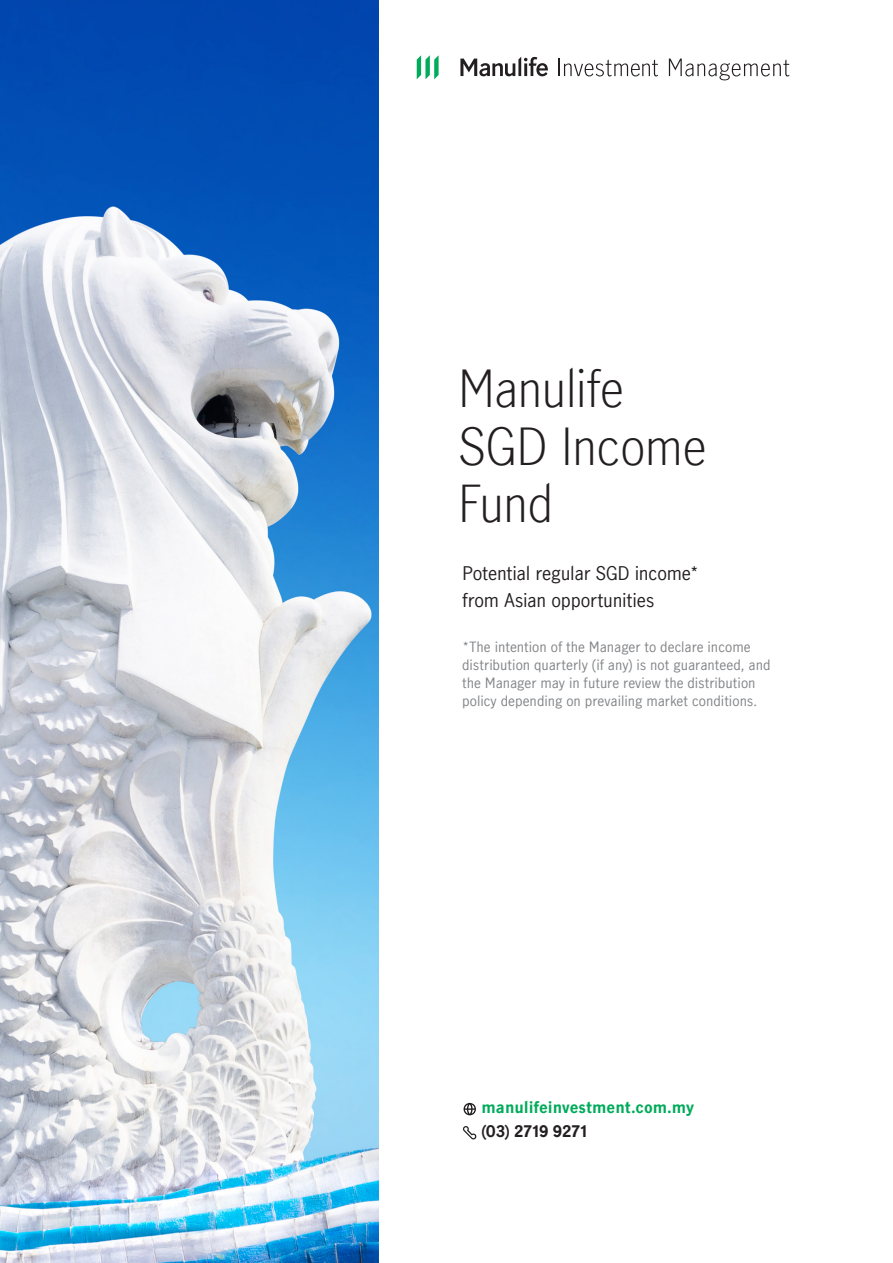
<style>
.page{position:relative;width:893px;height:1263px;background:#fff}
.page>*{position:absolute;margin:0;border:0;box-sizing:border-box;transform-origin:0 0}
.t1{font:300 48px/57.6px "Manulife JH Sans";letter-spacing:-.015em;color:#231f20}
.t2{font:18px/27px "Manulife JH Sans";letter-spacing:-.01em;color:#231f20}
.t3{font:700 15px "Manulife JH Sans";color:#00ab5b}
.t4{font:700 15px "Manulife JH Sans";letter-spacing:-.01em;color:#231f20}
.t5{font:13.5px/18px "Manulife JH Sans";color:#808285}
</style>
<div class="page">
<img style="left:0;top:0;width:378px;height:1263px">
<svg style="left:559px;top:59px;width:99px;height:17px"></svg>
<svg style="left:669px;top:59px;width:120px;height:21px"></svg>
<svg style="left:460px;top:57px;width:88px;height:19px"></svg>
<svg style="left:417px;top:55px;width:22px;height:24px"></svg>
<svg style="left:463px;top:1126px;width:14px;height:13px"></svg>
<svg style="left:463px;top:1103px;width:13px;height:12px"></svg>
<p class="t1" style="left:458px;top:358px;width:251px">Manulife<br>SGD Income<br>Fund</p>
<p class="t2" style="left:462px;top:559px;width:239px">Potential regular SGD income* from Asian opportunities</p>
<p class="t5" style="left:462px;top:637px;width:310px">*The intention of the Manager to declare income distribution quarterly (if any) is not guaranteed, and the Manager may in future review the distribution policy depending on prevailing market conditions.</p>
<p class="t3" style="left:482px;top:1096px;width:214px">manulifeinvestment.com.my</p>
<p class="t4" style="left:482px;top:1120px;width:107px">(03) 2719 9271</p>
</div>
